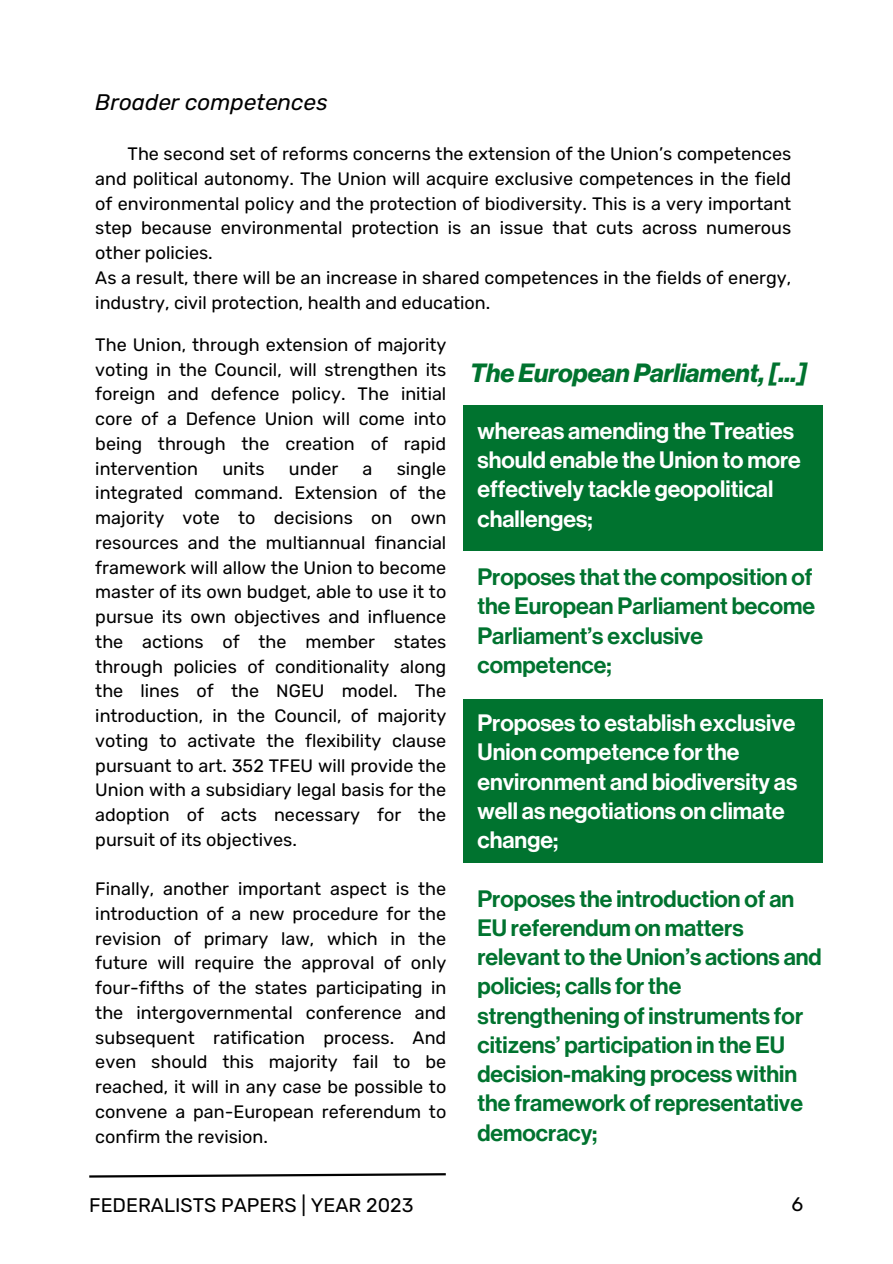
<style>
.page{position:relative;width:893px;height:1264px;background:#fff}
.page>*{position:absolute;margin:0;border:0;box-sizing:border-box;transform-origin:0 0}
.t1{font:italic 700 25.8px "Neue Haas Display";color:#00732f}
.t2{font:23.25px/29.2px "Neue Haas Display Mediu";color:#00732f}
.t3{font:23.25px/29.2px "Neue Haas Display Mediu";color:#fff}
.t4{font:italic 22.5px "Rubik";color:#000}
.t5{font:19.65px "Rubik";color:#000}
.t6{font:18px/24.8px "Rubik";color:#000;text-align:justify}
</style>
<div class="page">
<svg style="left:89px;top:1173px;width:357px;height:5px"></svg>
<div style="left:463px;top:405px;width:359px;height:146px;background:#00732f"></div>
<div style="left:463px;top:699px;width:359px;height:164px;background:#00732f"></div>
<p class="t4" style="left:95px;top:88px;width:234px">Broader competences</p>
<p class="t6" style="left:95px;top:141px;width:697px;text-indent:32px">The second set of reforms concerns the extension of the Union’s competences and political autonomy. The Union will acquire exclusive competences in the field of environmental policy and the protection of biodiversity. This is a very important step because environmental protection is an issue that cuts across numerous other policies.</p>
<p class="t6" style="left:95px;top:265px;width:697px">As a result, there will be an increase in shared competences in the fields of energy, industry, civil protection, health and education.</p>
<p class="t6" style="left:95px;top:332px;width:352px">The Union, through extension of majority voting in the Council, will strengthen its foreign and defence policy. The initial core of a Defence Union will come into being through the creation of rapid intervention</p>
<p class="t6" style="left:95px;top:456px;width:352px;text-indent:301px">single integrated command. Extension of the majority vote to decisions on own resources and the multiannual financial framework will allow the Union to become master of its own budget, able to use it to pursue its own objectives and influence the actions of the member states through policies of conditionality along the lines of the NGEU model. The introduction, in the Council, of majority voting to activate the flexibility clause pursuant to art. 352 TFEU will provide the Union with a subsidiary legal basis for the adoption of acts necessary for the pursuit of its objectives.</p>
<p class="t6" style="left:95px;top:876px;width:352px">Finally, another important aspect is the introduction of a new procedure for the revision of primary law, which in the future will require the approval of only four-fifths of the states participating in the intergovernmental conference and subsequent ratification process. And even should this majority fail to be reached, it will in any case be possible to convene a pan-European referendum to confirm the revision.</p>
<p class="t6" style="left:222px;top:456px;width:44px">units</p>
<p class="t6" style="left:289px;top:456px;width:51px">under</p>
<p class="t6" style="left:362px;top:456px;width:11px">a</p>
<p class="t5" style="left:89px;top:1193px;width:326px">FEDERALISTS PAPERS | YEAR 2023</p>
<p class="t1" style="left:470px;top:361px;width:338px">The EuropeanParliament, [...]</p>
<p class="t3" style="left:477px;top:417px;width:325px">whereas amending the Treaties should enable the Union to more effectively tackle geopolitical challenges;</p>
<p class="t2" style="left:477px;top:563px;width:339px">Proposes that the composition of the European Parliament become<br>Parliament’s exclusive competence;</p>
<p class="t3" style="left:477px;top:709px;width:321px">Proposes to establish exclusive<br>Union competence for the environment and biodiversity as well as negotiations on climate change;</p>
<p class="t2" style="left:477px;top:884px;width:346px">Proposes the introduction of an<br>EU referendum on matters relevant to the Union’s actions and policies; calls for the strengthening of instruments for citizens’ participation in the EU decision-making process within the framework of representative democracy;</p>
<p class="t5" style="left:791px;top:1192px;width:13px">6</p>
</div>
